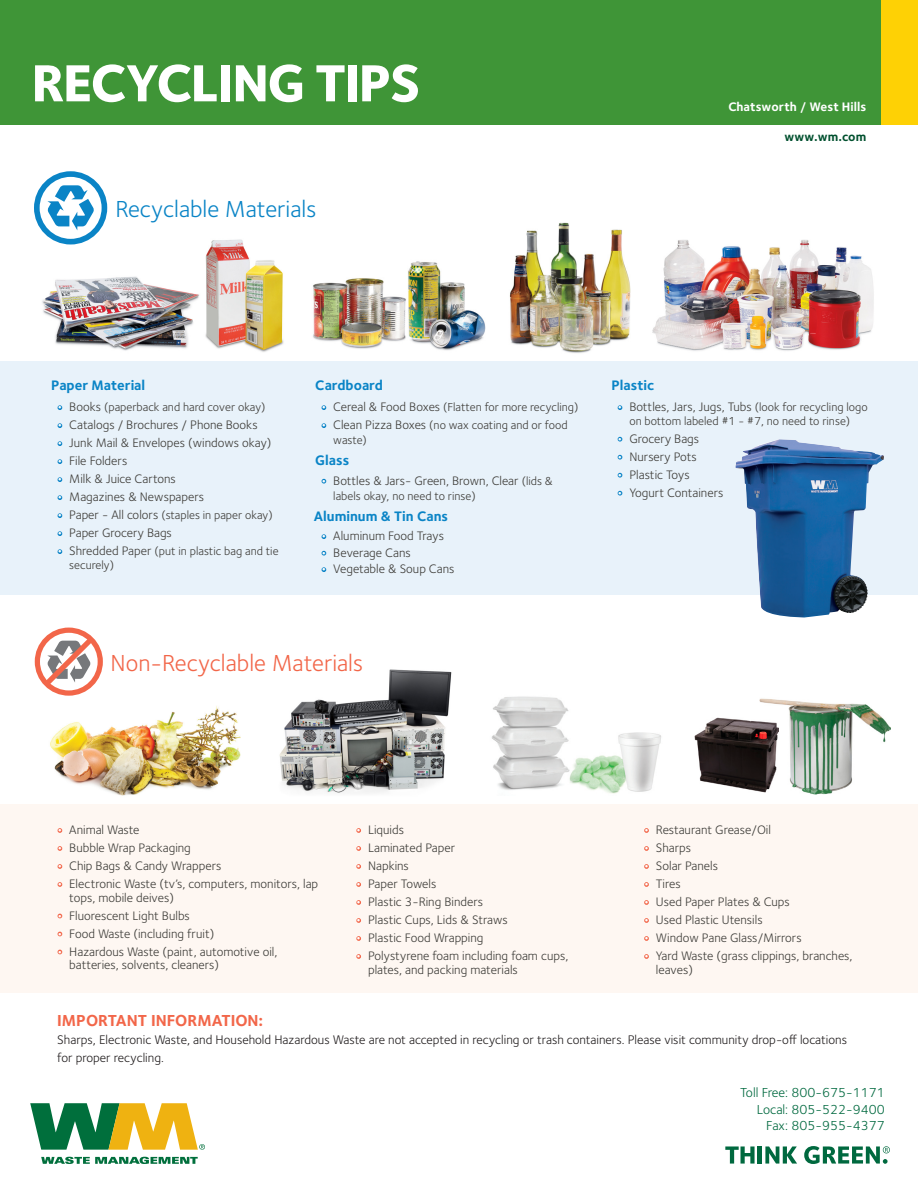
<style>
.page{position:relative;width:918px;height:1188px;background:#fff}
.page>*{position:absolute;margin:0;border:0;box-sizing:border-box;transform-origin:0 0}
.t1{font:800 54px "Foundry Sterling";letter-spacing:-.03em;color:#fff}
.t2{font:24px "Foundry Sterling";color:#f26649}
.t3{font:24px "Foundry Sterling";color:#0a84c6}
.t4{font:700 16.5px "Foundry Sterling";color:#f26649}
.t5{font:700 14.25px "Foundry Sterling";color:#0a84c6}
.t6{font:13.5px/16.5px "Foundry Sterling";color:#00693f;text-align:right}
.t7{font:12.9px/18px "Foundry Sterling";color:#231f20}
.t8{font:12.75px/13.5px "Foundry Sterling";color:#3e3d39}
.t9{font:700 12.75px "Foundry Sterling";color:#fff}
.t10{font:700 12.75px "Foundry Sterling";color:#00502e}
.t11{font:12px/13.5px "Foundry Sterling";color:#3e3d39}
.s1{font-size:15px;color:#fff}
.s2{font-size:12.75px}
.s3{font-size:12px}
</style>
<div class="page">
<svg style="left:725px;top:1146px;width:30px;height:18px"></svg>
<hr style="left:758px;top:1146px;width:4px;height:18px;background:#00693f">
<svg style="left:765px;top:1146px;width:32px;height:18px"></svg>
<svg style="left:804px;top:1146px;width:86px;height:18px"></svg>
<svg style="left:41px;top:1157px;width:157px;height:7px"></svg>
<svg style="left:30px;top:1103px;width:175px;height:47px"></svg>
<img style="left:652px;top:240px;width:222px;height:111px">
<img style="left:42px;top:276px;width:157px;height:75px">
<img style="left:509px;top:222px;width:122px;height:131px">
<img style="left:313px;top:261px;width:173px;height:90px">
<img style="left:205px;top:239px;width:79px;height:113px">
<img style="left:279px;top:669px;width:173px;height:124px">
<img style="left:50px;top:706px;width:191px;height:90px">
<img style="left:491px;top:696px;width:170px;height:98px">
<img style="left:760px;top:698px;width:131px;height:96px">
<img style="left:694px;top:718px;width:85px;height:75px">
<div style="left:0;top:0;width:918px;height:124px;background:#3f9537"></div>
<div style="left:0;top:804px;width:918px;height:188px;background:#fef7f2"></div>
<div style="left:0;top:361px;width:918px;height:234px;background:#e8f2fa"></div>
<svg style="left:58px;top:405px;width:4px;height:5px"></svg>
<svg style="left:58px;top:423px;width:4px;height:5px"></svg>
<svg style="left:58px;top:441px;width:4px;height:5px"></svg>
<svg style="left:58px;top:459px;width:4px;height:5px"></svg>
<svg style="left:58px;top:477px;width:4px;height:5px"></svg>
<svg style="left:58px;top:495px;width:4px;height:5px"></svg>
<svg style="left:58px;top:513px;width:4px;height:5px"></svg>
<svg style="left:58px;top:531px;width:4px;height:5px"></svg>
<svg style="left:58px;top:549px;width:4px;height:5px"></svg>
<svg style="left:322px;top:405px;width:4px;height:5px"></svg>
<svg style="left:322px;top:423px;width:4px;height:5px"></svg>
<svg style="left:322px;top:479px;width:4px;height:5px"></svg>
<svg style="left:322px;top:534px;width:4px;height:5px"></svg>
<svg style="left:322px;top:551px;width:4px;height:5px"></svg>
<svg style="left:322px;top:567px;width:4px;height:5px"></svg>
<svg style="left:618px;top:405px;width:4px;height:5px"></svg>
<svg style="left:618px;top:437px;width:4px;height:5px"></svg>
<svg style="left:618px;top:455px;width:4px;height:5px"></svg>
<svg style="left:618px;top:473px;width:4px;height:5px"></svg>
<svg style="left:618px;top:491px;width:4px;height:5px"></svg>
<div style="left:882px;top:0;width:36px;height:124px;background:#fed105"></div>
<svg style="left:58px;top:828px;width:4px;height:5px"></svg>
<svg style="left:58px;top:846px;width:4px;height:5px"></svg>
<svg style="left:58px;top:864px;width:4px;height:5px"></svg>
<svg style="left:58px;top:882px;width:4px;height:5px"></svg>
<svg style="left:58px;top:914px;width:4px;height:4px"></svg>
<svg style="left:58px;top:932px;width:4px;height:4px"></svg>
<svg style="left:58px;top:950px;width:4px;height:4px"></svg>
<svg style="left:356px;top:828px;width:5px;height:5px"></svg>
<svg style="left:356px;top:846px;width:5px;height:5px"></svg>
<svg style="left:356px;top:864px;width:5px;height:5px"></svg>
<svg style="left:356px;top:882px;width:5px;height:5px"></svg>
<svg style="left:356px;top:900px;width:5px;height:5px"></svg>
<svg style="left:356px;top:918px;width:5px;height:5px"></svg>
<svg style="left:356px;top:936px;width:5px;height:5px"></svg>
<svg style="left:356px;top:954px;width:5px;height:5px"></svg>
<svg style="left:644px;top:828px;width:5px;height:5px"></svg>
<svg style="left:644px;top:846px;width:5px;height:5px"></svg>
<svg style="left:644px;top:864px;width:5px;height:5px"></svg>
<svg style="left:644px;top:882px;width:5px;height:5px"></svg>
<svg style="left:644px;top:900px;width:5px;height:5px"></svg>
<svg style="left:644px;top:918px;width:5px;height:5px"></svg>
<svg style="left:644px;top:936px;width:5px;height:5px"></svg>
<svg style="left:644px;top:954px;width:5px;height:5px"></svg>
<svg style="left:34px;top:171px;width:73px;height:73px"></svg>
<svg style="left:35px;top:628px;width:68px;height:68px"></svg>
<img style="left:735px;top:439px;width:149px;height:179px">
<p class="t1" style="left:32px;top:50px;width:391px">RECYCLING TIPS</p>
<p class="t3" style="left:115px;top:195px;width:202px">Recyclable Materials</p>
<p class="t9" style="left:728px;top:99px;width:139px">Chatsworth / West Hills</p>
<p class="t10" style="left:784px;top:129px;width:83px">www.wm.com</p>
<p class="t5" style="left:51px;top:377px;width:95px">Paper Material</p>
<p class="t11" style="left:56px;top:401px;width:211px"><span class="s1">•</span> <span class="s2">Books</span> (paperback and hard cover okay)</p>
<p class="t8" style="left:56px;top:419px;width:203px"><span class="s1">•</span> Catalogs / Brochures / Phone Books</p>
<p class="t8" style="left:56px;top:437px;width:217px"><span class="s1">•</span> Junk Mail &amp; Envelopes (windows okay)</p>
<p class="t8" style="left:56px;top:455px;width:73px"><span class="s1">•</span> File Folders</p>
<p class="t8" style="left:56px;top:473px;width:122px"><span class="s1">•</span> Milk &amp; Juice Cartons</p>
<p class="t8" style="left:56px;top:491px;width:150px"><span class="s1">•</span> Magazines &amp; Newspapers</p>
<p class="t11" style="left:56px;top:509px;width:218px"><span class="s1">•</span> <span class="s2">Paper - All colors</span> (staples in paper okay)</p>
<p class="t8" style="left:56px;top:527px;width:118px"><span class="s1">•</span> Paper Grocery Bags</p>
<p class="t11" style="left:69px;top:545px;width:211px;text-indent:-14px"><span class="s1">•</span> <span class="s2">Shredded Paper</span> (put in plastic bag and tie securely)</p>
<p class="t5" style="left:315px;top:377px;width:69px">Cardboard</p>
<p class="t11" style="left:320px;top:401px;width:260px"><span class="s1">•</span> <span class="s2">Cereal &amp; Food Boxes</span> (Flatten for more recycling)</p>
<p class="t11" style="left:333px;top:418px;width:236px;line-height:15px;text-indent:-14px"><span class="s1">•</span> <span class="s2">Clean Pizza Boxes</span> (no wax coating and or food waste)</p>
<p class="t5" style="left:315px;top:452px;width:35px">Glass</p>
<p class="t8" style="left:320px;top:474px;width:235px"><span class="s1">•</span> Bottles &amp; Jars- Green, Brown, Clear <span class="s3">(lids &amp;</span></p>
<p class="t11" style="left:333px;top:489px;width:144px">labels okay, no need to rinse)</p>
<p class="t5" style="left:314px;top:508px;width:136px">Aluminum &amp; Tin Cans</p>
<p class="t8" style="left:320px;top:530px;width:126px"><span class="s1">•</span> Aluminum Food Trays</p>
<p class="t8" style="left:320px;top:546px;width:92px"><span class="s1">•</span> Beverage Cans</p>
<p class="t8" style="left:320px;top:563px;width:136px"><span class="s1">•</span> Vegetable &amp; Soup Cans</p>
<p class="t2" style="left:111px;top:649px;width:254px">Non-Recyclable Materials</p>
<p class="t5" style="left:611px;top:377px;width:44px">Plastic</p>
<p class="t8" style="left:616px;top:401px;width:253px"><span class="s1">•</span> Bottles, Jars, Jugs, Tubs <span class="s3">(look for recycling logo</span></p>
<p class="t11" style="left:629px;top:414px;width:222px">on bottom labeled #1 - #7, no need to rinse)</p>
<p class="t8" style="left:616px;top:432px;width:85px"><span class="s1">•</span> Grocery Bags</p>
<p class="t8" style="left:616px;top:450px;width:82px"><span class="s1">•</span> Nursery Pots</p>
<p class="t8" style="left:616px;top:468px;width:76px"><span class="s1">•</span> Plastic Toys</p>
<p class="t8" style="left:616px;top:486px;width:109px"><span class="s1">•</span> Yogurt Containers</p>
<p class="t8" style="left:56px;top:823px;width:85px"><span class="s1">•</span> Animal Waste</p>
<p class="t8" style="left:56px;top:841px;width:137px"><span class="s1">•</span> Bubble Wrap Packaging</p>
<p class="t8" style="left:56px;top:859px;width:167px"><span class="s1">•</span> Chip Bags &amp; Candy Wrappers</p>
<p class="t8" style="left:69px;top:877px;width:250px;text-indent:-14px"><span class="s1">•</span> Electronic Waste (tv’s, computers, monitors, lap tops, mobile deives)</p>
<p class="t8" style="left:56px;top:909px;width:136px"><span class="s1">•</span> Fluorescent Light Bulbs</p>
<p class="t8" style="left:56px;top:927px;width:160px"><span class="s1">•</span> Food Waste (including fruit)</p>
<p class="t8" style="left:69px;top:945px;width:210px;text-indent:-14px"><span class="s1">•</span> Hazardous Waste (paint, automotive oil, batteries, solvents, cleaners)</p>
<p class="t8" style="left:355px;top:823px;width:51px"><span class="s1">•</span> Liquids</p>
<p class="t8" style="left:355px;top:841px;width:102px"><span class="s1">•</span> Laminated Paper</p>
<p class="t8" style="left:355px;top:859px;width:56px"><span class="s1">•</span> Napkins</p>
<p class="t8" style="left:355px;top:877px;width:83px"><span class="s1">•</span> Paper Towels</p>
<p class="t8" style="left:355px;top:895px;width:130px"><span class="s1">•</span> Plastic 3-Ring Binders</p>
<p class="t8" style="left:355px;top:913px;width:155px"><span class="s1">•</span> Plastic Cups, Lids &amp; Straws</p>
<p class="t8" style="left:355px;top:931px;width:130px"><span class="s1">•</span> Plastic Food Wrapping</p>
<p class="t8" style="left:368px;top:949px;width:202px;text-indent:-14px"><span class="s1">•</span> Polystyrene foam including foam cups, plates, and packing materials</p>
<p class="t8" style="left:642px;top:823px;width:130px"><span class="s1">•</span> Restaurant Grease/Oil</p>
<p class="t8" style="left:642px;top:841px;width:50px"><span class="s1">•</span> Sharps</p>
<p class="t8" style="left:642px;top:859px;width:77px"><span class="s1">•</span> Solar Panels</p>
<p class="t8" style="left:642px;top:877px;width:40px"><span class="s1">•</span> Tires</p>
<p class="t8" style="left:642px;top:895px;width:149px"><span class="s1">•</span> Used Paper Plates &amp; Cups</p>
<p class="t8" style="left:642px;top:913px;width:122px"><span class="s1">•</span> Used Plastic Utensils</p>
<p class="t8" style="left:642px;top:931px;width:161px"><span class="s1">•</span> Window Pane Glass/Mirrors</p>
<p class="t8" style="left:656px;top:949px;width:198px;text-indent:-14px"><span class="s1">•</span> Yard Waste (grass clippings, branches, leaves)</p>
<p class="t4" style="left:57px;top:1010px;width:208px">IMPORTANT INFORMATION:</p>
<p class="t7" style="left:57px;top:1030px;width:791px">Sharps, Electronic Waste, and Household Hazardous Waste are not accepted in recycling or trash containers. Please visit community drop-off locations for proper recycling.</p>
<p class="t6" style="left:740px;top:1085px;width:146px">Toll Free: 800-675-1171<br>Local: 805-522-9400<br>Fax: 805-955-4377</p>
</div>
